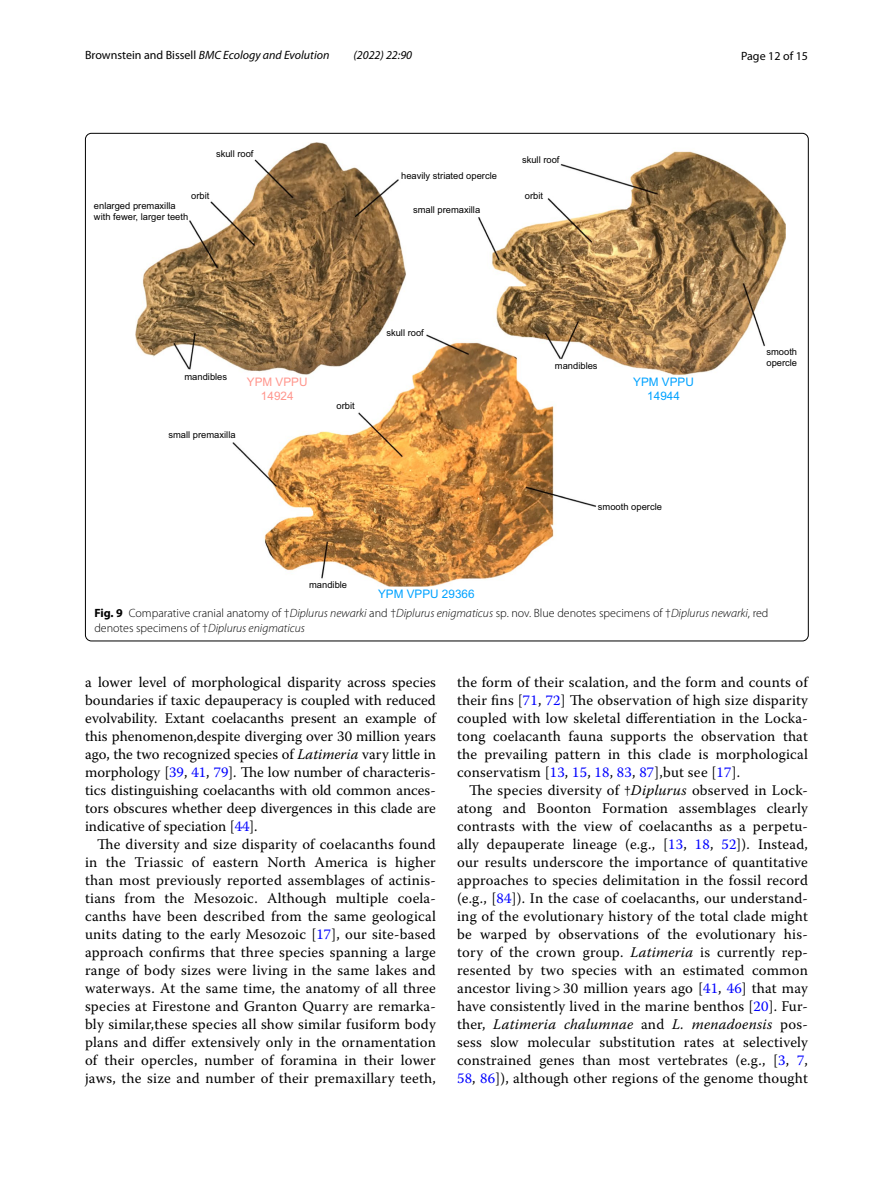
<style>
.page{position:relative;width:893px;height:1187px;background:#fff}
.page>*{position:absolute;margin:0;border:0;box-sizing:border-box;transform-origin:0 0}
.t1{font:14.7px/18px "Warnock Pro";letter-spacing:.015em;color:#000;text-align:justify}
.t2{font:300 12px/15px "Myriad Pro";color:#000}
.t3{font:italic 12px "Myriad Pro";color:#000}
.t4{font:12px "Myriad Pro";color:#000}
.t5{font:11.7px/13.5px "Arial MT4";color:#00a2ff;text-align:center}
.t6{font:11.7px/13.5px "Arial MT4";color:#ff968d;text-align:center}
.t7{font:9.45px/10.5px "Arial MT4";color:#000}
.s1{font-style:normal}
.s2{font-weight:700}
.s3{font-style:italic}
.s4{color:#00f}
</style>
<div class="page">
<img style="left:136px;top:142px;width:649px;height:444px">
<p class="t3" style="left:85px;top:48px;width:246px"><span class="s1">Brownstein and Bissell</span> BMC Ecology and Evolution</p>
<p class="t3" style="left:353px;top:48px;width:60px">(2022) 22:90</p>
<p class="t4" style="left:741px;top:48px;width:68px">Page 12 of 15</p>
<p class="t7" style="left:216px;top:148px;width:39px">skull roof</p>
<p class="t7" style="left:191px;top:190px;width:20px">orbit</p>
<p class="t7" style="left:94px;top:200px;width:96px">enlarged premaxilla with fewer, larger teeth</p>
<p class="t7" style="left:401px;top:170px;width:97px">heavily striated opercle</p>
<p class="t7" style="left:413px;top:205px;width:69px">small premaxilla</p>
<p class="t7" style="left:522px;top:154px;width:39px">skull roof</p>
<p class="t7" style="left:525px;top:190px;width:20px">orbit</p>
<p class="t7" style="left:386px;top:328px;width:39px">skull roof</p>
<p class="t7" style="left:555px;top:361px;width:44px">mandibles</p>
<p class="t7" style="left:184px;top:371px;width:44px">mandibles</p>
<p class="t7" style="left:168px;top:429px;width:69px">small premaxilla</p>
<p class="t6" style="left:247px;top:375px;width:62px">YPM VPPU<br>14924</p>
<p class="t5" style="left:633px;top:375px;width:62px">YPM VPPU<br>14944</p>
<p class="t7" style="left:337px;top:401px;width:20px">orbit</p>
<p class="t7" style="left:598px;top:501px;width:66px">smooth opercle</p>
<p class="t7" style="left:766px;top:347px;width:32px">smooth opercle</p>
<p class="t7" style="left:309px;top:580px;width:40px">mandible</p>
<p class="t5" style="left:378px;top:587px;width:98px">YPM VPPU 29366</p>
<p class="t2" style="left:94px;top:605px;width:675px"><span class="s2">Fig. 9</span> Comparative cranial anatomy of †<span class="s3">Diplurus newarki</span> and †<span class="s3">Diplurus enigmaticus</span> sp. nov. Blue denotes specimens of †<span class="s3">Diplurus newarki</span>, red denotes specimens of †<span class="s3">Diplurus enigmaticus</span></p>
<p class="t1" style="left:85px;top:672px;width:352px">a lower level of morphological disparity across species boundaries if taxic depauperacy is coupled with reduced evolvability. Extant coelacanths present an example of this phenomenon,despite diverging over 30 million years ago, the two recognized species of <span class="s3">Latimeria</span> vary little in morphology [<span class="s4">39</span>, <span class="s4">41</span>, <span class="s4">79</span>]. The low number of characteris&shy;tics distinguishing coelacanths with old common ances&shy;tors obscures whether deep divergences in this clade are indicative of speciation [<span class="s4">44</span>].</p>
<p class="t1" style="left:85px;top:834px;width:352px;text-indent:12px">The diversity and size disparity of coelacanths found in the Triassic of eastern North America is higher than most previously reported assemblages of actinis&shy;tians from the Mesozoic. Although multiple coela&shy;canths have been described from the same geological units dating to the early Mesozoic [<span class="s4">17</span>], our site-based approach confirms that three species spanning a large range of body sizes were living in the same lakes and waterways. At the same time, the anatomy of all three species at Firestone and Granton Quarry are remarka&shy;bly similar,these species all show similar fusiform body plans and differ extensively only in the ornamentation of their opercles, number of foramina in their lower jaws, the size and number of their premaxillary teeth,</p>
<p class="t1" style="left:457px;top:672px;width:352px">the form of their scalation, and the form and counts of their fins [<span class="s4">71</span>, <span class="s4">72</span>] The observation of high size disparity coupled with low skeletal differentiation in the Locka&shy;tong coelacanth fauna supports the observation that the prevailing pattern in this clade is morphological conservatism [<span class="s4">13</span>, <span class="s4">15</span>, <span class="s4">18</span>, <span class="s4">83</span>, <span class="s4">87</span>],but see [<span class="s4">17</span>].</p>
<p class="t1" style="left:457px;top:780px;width:352px;text-indent:12px">The species diversity of †<span class="s3">Diplurus</span> observed in Lock&shy;atong and Boonton Formation assemblages clearly contrasts with the view of coelacanths as a perpetu&shy;ally depauperate lineage (e.g., [<span class="s4">13</span>, <span class="s4">18</span>, <span class="s4">52</span>]). Instead, our results underscore the importance of quantitative approaches to species delimitation in the fossil record (e.g., [<span class="s4">84</span>]). In the case of coelacanths, our understand&shy;ing of the evolutionary history of the total clade might be warped by observations of the evolutionary his&shy;tory of the crown group. <span class="s3">Latimeria</span> is currently rep&shy;resented by two species with an estimated common ancestor living &gt; 30 million years ago [<span class="s4">41</span>, <span class="s4">46</span>] that may have consistently lived in the marine benthos [<span class="s4">20</span>]. Fur&shy;ther, <span class="s3">Latimeria chalumnae</span> and <span class="s3">L. menadoensis</span> pos&shy;sess slow molecular substitution rates at selectively constrained genes than most vertebrates (e.g., [<span class="s4">3</span>, <span class="s4">7</span>, <span class="s4">58</span>, <span class="s4">86</span>]), although other regions of the genome thought</p>
</div>
